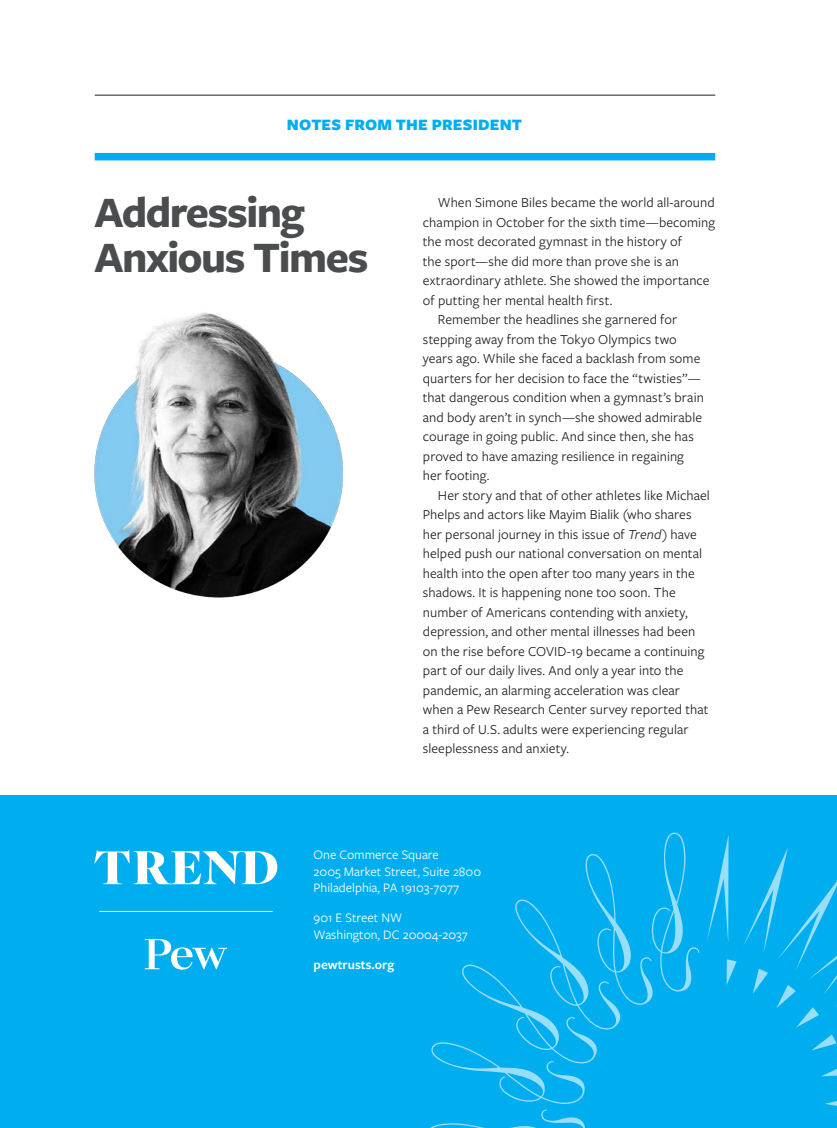
<style>
.page{position:relative;width:837px;height:1128px;background:#fff}
.page>*{position:absolute;margin:0;border:0;box-sizing:border-box;transform-origin:0 0}
.t1{font:700 45px/45px "Freight Sans Pro";letter-spacing:-.035em;color:#4b4c4d}
.Small_CAPS_Section_header{font:900 16.5px "Freight Sans Pro";letter-spacing:.01em;color:#00aeef}
.Body_Copy_-_indent{font:14.25px/19.5px "Freight Sans Pro";letter-spacing:.005em;color:#231f20}
.Address{font:13.5px/16.5px "Freight Sans Pro";color:#fff}
.Address-2{font:600 13.5px "Freight Sans Pro";color:#fff}
.s1{font-style:italic}
</style>
<div class="page">
<div style="left:95px;top:153px;width:620px;height:7px;background:#00aeef"></div>
<hr style="left:95px;top:95px;width:620px;height:1px;background:#231f20">
<div style="left:0;top:795px;width:837px;height:332px;background:#00aeef"></div>
<hr style="left:99px;top:910px;width:174px;height:1px;background:#fff">
<svg style="left:94px;top:850px;width:183px;height:34px"></svg>
<svg style="left:145px;top:939px;width:82px;height:30px"></svg>
<svg style="left:825px;top:1101px;width:12px;height:5px"></svg>
<svg style="left:822px;top:1069px;width:15px;height:7px"></svg>
<svg style="left:812px;top:1034px;width:24px;height:16px"></svg>
<svg style="left:727px;top:959px;width:10px;height:25px"></svg>
<svg style="left:707px;top:835px;width:22px;height:107px"></svg>
<svg style="left:743px;top:848px;width:94px;height:179px"></svg>
<svg style="left:431px;top:832px;width:269px;height:295px"></svg>
<img style="left:94px;top:312px;width:250px;height:286px">
<p class="Small_CAPS_Section_header" style="left:287px;top:113px;width:237px">NOTES FROM THE PRESIDENT</p>
<h1 class="t1" style="left:94px;top:188px;width:275px">Addressing<br>Anxious Times</h1>
<p class="Body_Copy_-_indent" style="left:423px;top:192px;width:294px;text-indent:15px">When Simone Biles became the world all-around champion in October for the sixth time—becoming the most decorated gymnast in the history of<br>the sport—she did more than prove she is an extraordinary athlete. She showed the importance of putting her mental health first.</p>
<p class="Body_Copy_-_indent" style="left:423px;top:309px;width:282px;text-indent:15px">Remember the headlines she garnered for stepping away from the Tokyo Olympics two years ago. While she faced a backlash from some quarters for her decision to face the “twisties”— that dangerous condition when a gymnast’s brain and body aren’t in synch—she showed admirable courage in going public. And since then, she has proved to have amazing resilience in regaining her footing.</p>
<p class="Body_Copy_-_indent" style="left:423px;top:484px;width:288px;text-indent:15px">Her story and that of other athletes like Michael Phelps and actors like Mayim Bialik (who shares her personal journey in this issue of <span class="s1">Trend</span>) have helped push our national conversation on mental health into the open after too many years in the shadows. It is happening none too soon. The number of Americans contending with anxiety, depression, and other mental illnesses had been on the rise before COVID-19 became a continuing part of our daily lives. And only a year into the pandemic, an alarming acceleration was clear when a Pew Research Center survey reported that a third of U.S. adults were experiencing regular sleeplessness and anxiety.</p>
<p class="Address" style="left:314px;top:845px;width:169px">One Commerce Square<br>2005 Market Street, Suite 2800<br>Philadelphia, PA 19103-7077</p>
<p class="Address" style="left:314px;top:908px;width:156px">901 E Street NW<br>Washington, DC 20004-2037</p>
<p class="Address-2" style="left:314px;top:955px;width:82px">pewtrusts.org</p>
</div>
